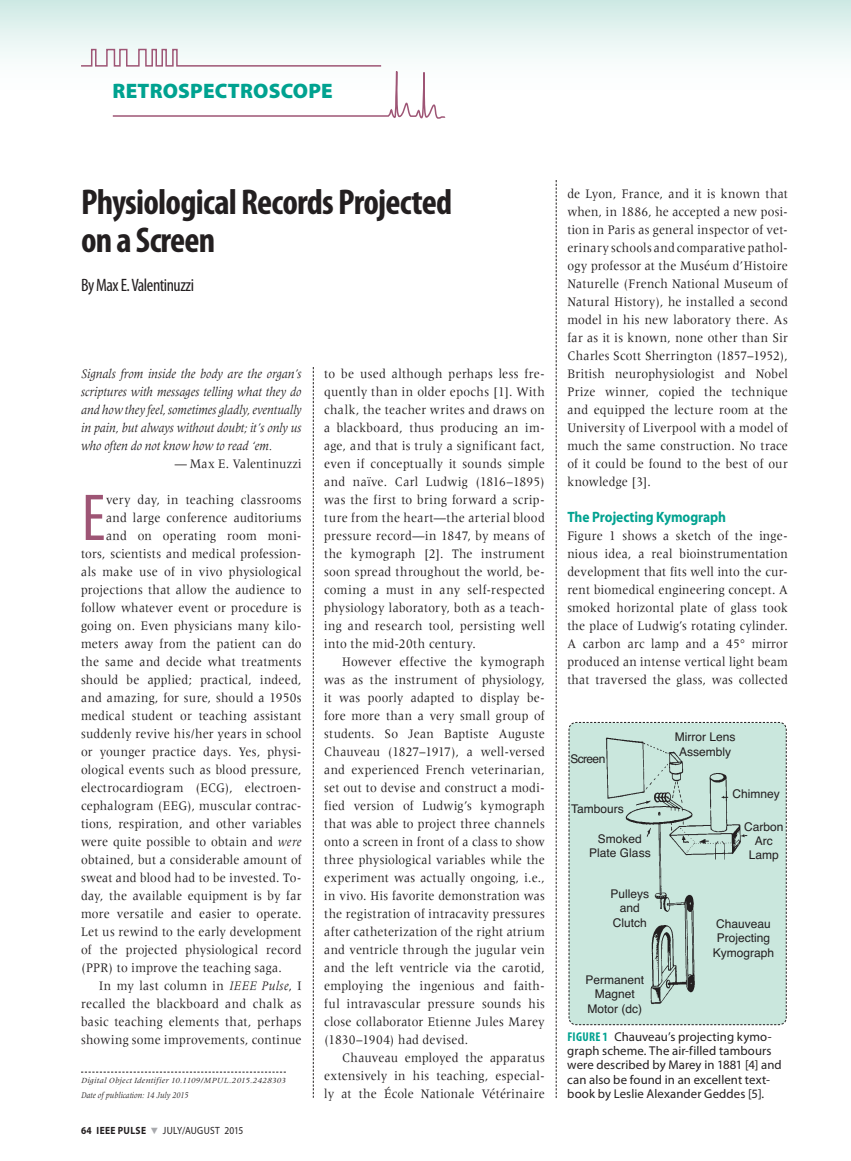
<style>
.page{position:relative;width:851px;height:1161px;background:#fff}
.page>*{position:absolute;margin:0;border:0;box-sizing:border-box;transform-origin:0 0}
.t1{font:condensed 66.9px "Myriad Pro";color:#9e5575}
.t2{font:700 condensed 36px/37.5px "Myriad Pro";letter-spacing:-.02em;color:#231f20}
.t3{font:900 21px "Myriad Pro";letter-spacing:.01em;color:#00a290}
.t4{font:condensed 18px "Myriad Pro";letter-spacing:-.025em;color:#231f20}
.t5{font:700 15px "Myriad Pro";letter-spacing:-.005em;color:#00a290;scale:.9 1}
.t6{font:13.5px/18px "Meridien LT Std";letter-spacing:.02em;color:#231f20;text-align:justify;scale:.9 1}
.t7{font:italic 13.5px/18px "Meridien LT Std";letter-spacing:-.005em;color:#231f20;text-align:justify;scale:.9 1}
.t8{font:12.75px/14.2px "Myriad Pro";letter-spacing:.01em;color:#231f20}
.t9{font:12px/14.4px "Helvetica";color:#231f20;text-align:center}
.t10{font:10.5px "Myriad Pro";letter-spacing:.02em;color:#231f20;scale:.9 1}
.t11{font:italic 9px "Meridien LT Std";color:#231f20;scale:.9 1}
.t12{font:italic 8.1px "Meridien LT Std";letter-spacing:.02em;color:#231f20;scale:1.11 1}
.s1{font-style:italic}
.s2{font-weight:700}
.s3{color:#a8a9ad}
.s4{font-weight:700;font-stretch:condensed;color:#00a290}
</style>
<div class="page">
<div style="left:0;top:0;width:850px;height:99px;background:linear-gradient(to bottom,#d3ebe7,#fff)"></div>
<svg style="left:556px;top:180px;width:1px;height:918px"></svg>
<svg style="left:80px;top:48px;width:366px;height:71px"></svg>
<svg style="left:81px;top:1072px;width:205px;height:1px"></svg>
<svg style="left:568px;top:722px;width:219px;height:303px;background:#c2ddd4"></svg>
<svg style="left:313px;top:367px;width:1px;height:731px"></svg>
<h3 class="t3" style="left:112px;top:77px;width:222px">RETROSPECTROSCOPE</h3>
<h2 class="t2" style="left:81px;top:183px;width:372px">Physiological Records Projected on a Screen</h2>
<h3 class="t4" style="left:81px;top:274px;width:114px">By Max E. Valentinuzzi</h3>
<p class="t7" style="left:81px;top:365px;width:247px">Signals from inside the body are the organ’s scriptures with messages telling what they do and how they feel, sometimes gladly, eventually in pain, but always without doubt; it’s only us who often do not know how to read ‘em.</p>
<p class="t6" style="left:175px;top:455px;width:142px">— Max E. Valentinuzzi</p>
<h1 class="t1" style="left:82px;top:477px;width:25px">E</h1>
<p class="t6" style="left:106px;top:491px;width:219px">very day, in teaching classrooms</p>
<p class="t6" style="left:106px;top:509px;width:219px">and large conference auditoriums</p>
<p class="t6" style="left:106px;top:527px;width:219px">and on operating room moni-</p>
<p class="t6" style="left:81px;top:545px;width:246px">tors, scientists and medical profession-</p>
<p class="t6" style="left:81px;top:563px;width:246px">als make use of in vivo physiological</p>
<p class="t6" style="left:81px;top:581px;width:246px">projections that allow the audience to</p>
<p class="t6" style="left:81px;top:599px;width:246px">follow whatever event or procedure is</p>
<p class="t6" style="left:81px;top:617px;width:246px">going on. Even physicians many kilo-</p>
<p class="t6" style="left:81px;top:635px;width:247px">meters away from the patient can do</p>
<p class="t6" style="left:81px;top:653px;width:247px">the same and decide what treatments</p>
<p class="t6" style="left:81px;top:671px;width:246px">should be applied; practical, indeed,</p>
<p class="t6" style="left:81px;top:689px;width:246px">and amazing, for sure, should a 1950s</p>
<p class="t6" style="left:81px;top:707px;width:246px">medical student or teaching assistant</p>
<p class="t6" style="left:81px;top:725px;width:246px">suddenly revive his/her years in school</p>
<p class="t6" style="left:81px;top:743px;width:246px">or younger practice days. Yes, physi-</p>
<p class="t6" style="left:81px;top:761px;width:247px">ological events such as blood pressure,</p>
<p class="t6" style="left:81px;top:779px;width:246px">electrocardiogram (ECG), electroen-</p>
<p class="t6" style="left:81px;top:797px;width:246px">cephalogram (EEG), muscular contrac-</p>
<p class="t6" style="left:81px;top:815px;width:246px">tions, respiration, and other variables</p>
<p class="t6" style="left:81px;top:833px;width:246px">were quite possible to obtain and <span class="s1">were</span></p>
<p class="t6" style="left:81px;top:851px;width:246px">obtained, but a considerable amount of</p>
<p class="t6" style="left:81px;top:869px;width:246px">sweat and blood had to be invested. To-</p>
<p class="t6" style="left:81px;top:887px;width:247px">day, the available equipment is by far</p>
<p class="t6" style="left:81px;top:905px;width:246px">more versatile and easier to operate.</p>
<p class="t6" style="left:81px;top:923px;width:246px">Let us rewind to the early development</p>
<p class="t6" style="left:81px;top:941px;width:246px">of the projected physiological record</p>
<p class="t6" style="left:81px;top:958px;width:224px">(PPR) to improve the teaching saga.</p>
<p class="t6" style="left:99px;top:976px;width:227px">In my last column in <span class="s1">IEEE Pulse</span>, I</p>
<p class="t6" style="left:81px;top:994px;width:246px">recalled the blackboard and chalk as</p>
<p class="t6" style="left:81px;top:1012px;width:246px">basic teaching elements that, perhaps</p>
<p class="t6" style="left:81px;top:1030px;width:246px">showing some improvements, continue</p>
<p class="t12" style="left:81px;top:1076px;width:186px">Digital Object Identifier 10.1109/MPUL.2015.2428303</p>
<p class="t11" style="left:81px;top:1090px;width:121px">Date of publication: 14 July 2015</p>
<p class="t10" style="left:81px;top:1124px;width:182px"><span class="s2">64 ieee pulse</span> <span class="s3">▼</span> july/august 2015</p>
<p class="t6" style="left:324px;top:364px;width:247px">to be used although perhaps less fre&shy;quently than in older epochs [1]. With chalk, the teacher writes and draws on a blackboard, thus producing an im&shy;age, and that is truly a significant fact, even if conceptually it sounds simple and naïve. Carl Ludwig (1816–1895) was the first to bring forward a scrip&shy;ture from the heart—the arterial blood pressure record—in 1847, by means of the kymograph [2]. The instrument soon spread throughout the world, be&shy;coming a must in any self-respected physiology laboratory, both as a teach&shy;ing and research tool, persisting well into the mid-20th century.</p>
<p class="t6" style="left:324px;top:652px;width:247px;text-indent:18px">However effective the kymograph was as the instrument of physiology, it was poorly adapted to display be&shy;fore more than a very small group of students. So Jean Baptiste Auguste Chauveau (1827–1917), a well-versed and experienced French veterinarian, set out to devise and construct a modi&shy;fied version of Ludwig’s kymograph that was able to project three channels onto a screen in front of a class to show three physiological variables while the experiment was actually ongoing, i.e., in vivo. His favorite demonstration was the registration of intracavity pressures after catheterization of the right atrium and ventricle through the jugular vein and the left ventricle via the carotid, employing the ingenious and faith&shy;ful intravascular pressure sounds his close collaborator Etienne Jules Marey (1830–1904) had devised.</p>
<p class="t6" style="left:324px;top:1048px;width:246px;text-indent:18px">Chauveau employed the apparatus extensively in his teaching, especial&shy;ly at the École Nationale Vétérinaire</p>
<p class="t6" style="left:567px;top:184px;width:247px">de Lyon, France, and it is known that when, in 1886, he accepted a new posi&shy;tion in Paris as general inspector of vet&shy;erinary schools and comparative pathol&shy;ogy professor at the Muséum d’Histoire Naturelle (French National Museum of Natural History), he installed a second model in his new laboratory there. As far as it is known, none other than Sir Charles Scott Sherrington (1857–1952), British neurophysiologist and Nobel Prize winner, copied the technique and equipped the lecture room at the University of Liverpool with a model of much the same construction. No trace of it could be found to the best of our knowledge [3].</p>
<p class="t5" style="left:567px;top:507px;width:178px">The Projecting Kymograph</p>
<p class="t6" style="left:567px;top:527px;width:247px">Figure 1 shows a sketch of the inge&shy;nious idea, a real bioinstrumentation development that fits well into the cur&shy;rent biomedical engineering concept. A smoked horizontal plate of glass took the place of Ludwig’s rotating cylinder.<br>A carbon arc lamp and a 45° mirror produced an intense vertical light beam that traversed the glass, was collected</p>
<p class="t9" style="left:570px;top:752px;width:36px">Screen</p>
<p class="t9" style="left:571px;top:802px;width:54px">Tambours</p>
<p class="t9" style="left:589px;top:832px;width:63px">Smoked<br>Plate Glass</p>
<p class="t9" style="left:610px;top:887px;width:40px">Pulleys and<br>Clutch</p>
<p class="t9" style="left:585px;top:973px;width:60px">Permanent<br>Magnet<br>Motor (dc)</p>
<p class="t9" style="left:674px;top:730px;width:62px">Mirror Lens<br>Assembly</p>
<p class="t9" style="left:732px;top:787px;width:49px">Chimney</p>
<p class="t9" style="left:744px;top:820px;width:41px">Carbon<br>Arc<br>Lamp</p>
<p class="t9" style="left:712px;top:917px;width:63px">Chauveau<br>Projecting<br>Kymograph</p>
<p class="t8" style="left:567px;top:1029px;width:216px"><span class="s4">Figure 1</span> Chauveau’s projecting kymo&shy;graph scheme. The air-filled tambours were described by Marey in 1881 [4] and can also be found in an excellent text&shy;book by Leslie Alexander Geddes [5].</p>
</div>
